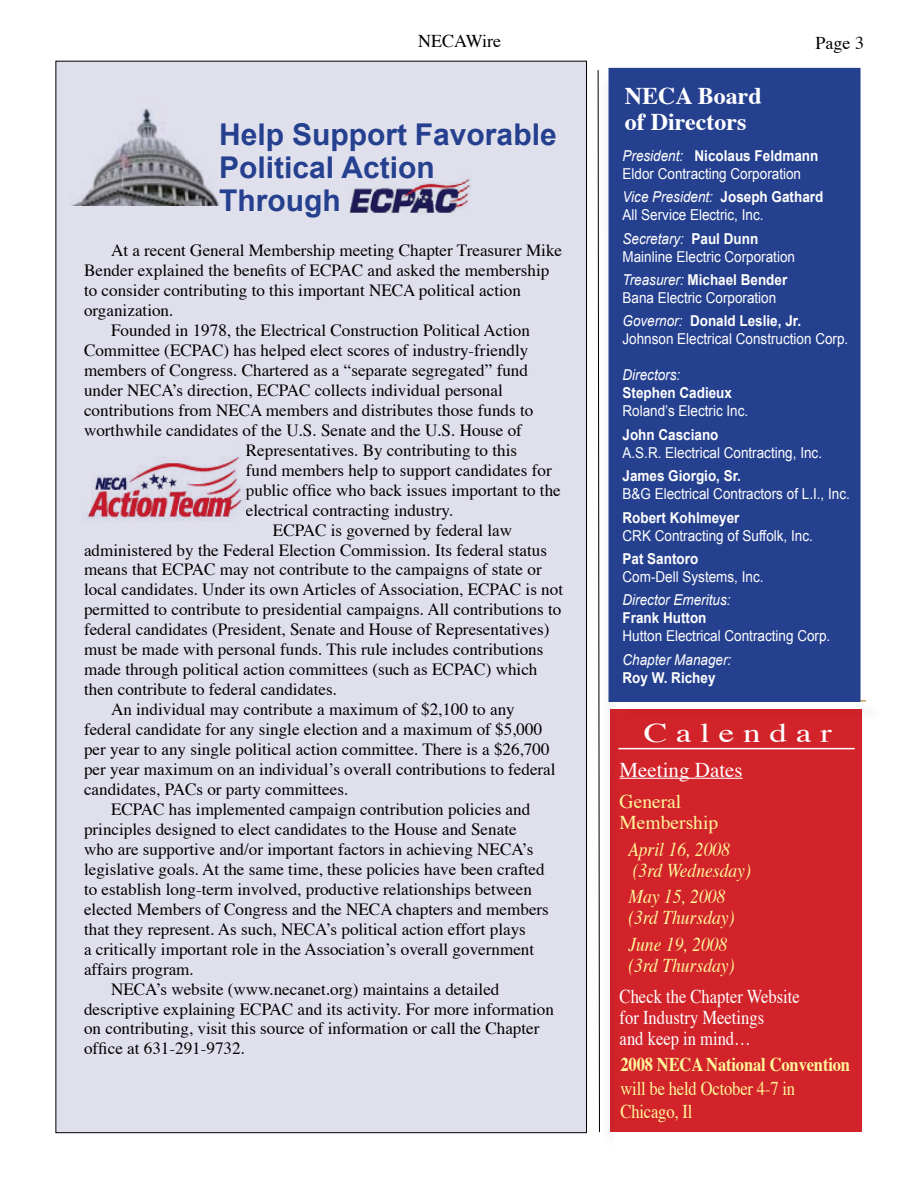
<style>
.page{position:relative;width:918px;height:1188px;background:#fff}
.page>*{position:absolute;margin:0;border:0;box-sizing:border-box;transform-origin:0 0}
.t1{font:700 30px/33px "Arial";color:#25408f}
.t2{font:27px "Times";color:#fff;scale:1.3 1}
.t3{font:700 24px/25.8px "Times";color:#fff}
.t4{font:21px "Times";color:#fff}
.t5{font:italic 19.5px/21px "Times";color:#fff799;scale:.9 1}
.t6{font:19.5px/21px "Times";color:#fff;scale:.85 1}
.t7{font:19.5px/23.4px "Times";letter-spacing:-.01em;color:#fff799;scale:.85 1}
.t8{font:700 19.5px "Times";letter-spacing:-.01em;color:#fff799;scale:.85 1}
.t9{font:19.5px/21px "Times";letter-spacing:-.01em;color:#fff799}
.t10{font:18px "Times";color:#000}
.t11{font:17.1px "Times";color:#000}
.t12{font:15px/18px "Arial";color:#fff;scale:.9 1}
.t13{font:700 15px "Arial";color:#fff;scale:.9 1}
.t14{font:italic 15px "Arial";color:#fff;scale:.9 1}
.s1{font-style:italic}
.s2{font-weight:700}
</style>
<div class="page">
<div style="left:56px;top:61px;width:530px;height:1072px;background:#e0e0ed"></div>
<img style="left:349px;top:178px;width:122px;height:37px">
<div style="left:610px;top:709px;width:251px;height:423px;background:#d2232a"></div>
<div style="left:617px;top:703px;width:275px;height:24px;background:#000;opacity:.75"></div>
<hr style="left:615px;top:701px;width:251px;height:1px;background:#a46e08">
<hr style="left:618px;top:748px;width:237px;height:1px;background:#fff">
<div style="left:600px;top:72px;width:24px;height:1085px;background:#000;opacity:.75"></div>
<svg style="left:598px;top:70px;width:2px;height:1063px"></svg>
<hr style="left:620px;top:778px;width:123px;height:1px;background:#fff">
<img style="left:82px;top:456px;width:164px;height:65px">
<img style="left:71px;top:109px;width:148px;height:97px">
<div style="left:609px;top:68px;width:252px;height:634px;background:#25408f;border:2px solid #25408f"></div>
<p class="t10" style="left:418px;top:24px;width:84px">NECAWire</p>
<h1 class="t1" style="left:219px;top:118px;width:339px">Help Support Favorable<br>Political Action<br>Through</h1>
<p class="t11" style="left:111px;top:234px;width:453px">At a recent General Membership meeting Chapter Treasurer Mike</p>
<p class="t11" style="left:84px;top:254px;width:467px">Bender explained the benefits of ECPAC and asked the membership</p>
<p class="t11" style="left:84px;top:274px;width:439px">to consider contributing to this important NECA political action</p>
<p class="t11" style="left:84px;top:294px;width:91px">organization.</p>
<p class="t11" style="left:111px;top:314px;width:420px">Founded in 1978, the Electrical Construction Political Action</p>
<p class="t11" style="left:84px;top:334px;width:446px">Committee (ECPAC) has helped elect scores of industry-friendly</p>
<p class="t11" style="left:84px;top:354px;width:445px">members of Congress. Chartered as a “separate segregated” fund</p>
<p class="t11" style="left:84px;top:374px;width:420px">under NECA’s direction, ECPAC collects individual personal</p>
<p class="t11" style="left:84px;top:394px;width:451px">contributions from NECA members and distributes those funds to</p>
<p class="t11" style="left:84px;top:414px;width:439px">worthwhile candidates of the U.S. Senate and the U.S. House of</p>
<p class="t11" style="left:246px;top:434px;width:273px">Representatives. By contributing to this</p>
<p class="t11" style="left:246px;top:454px;width:307px">fund members help to support candidates for</p>
<p class="t11" style="left:246px;top:474px;width:316px">public office who back issues important to the</p>
<p class="t11" style="left:246px;top:494px;width:209px">electrical contracting industry.</p>
<p class="t11" style="left:273px;top:514px;width:241px">ECPAC is governed by federal law</p>
<p class="t11" style="left:84px;top:534px;width:465px">administered by the Federal Election Commission. Its federal status</p>
<p class="t11" style="left:84px;top:554px;width:459px">means that ECPAC may not contribute to the campaigns of state or</p>
<p class="t11" style="left:84px;top:574px;width:481px">local candidates. Under its own Articles of Association, ECPAC is not</p>
<p class="t11" style="left:84px;top:594px;width:479px">permitted to contribute to presidential campaigns. All contributions to</p>
<p class="t11" style="left:84px;top:614px;width:467px">federal candidates (President, Senate and House of Representatives)</p>
<p class="t11" style="left:84px;top:634px;width:461px">must be made with personal funds. This rule includes contributions</p>
<p class="t11" style="left:84px;top:654px;width:455px">made through political action committees (such as ECPAC) which</p>
<p class="t11" style="left:84px;top:673px;width:255px">then contribute to federal candidates.</p>
<p class="t11" style="left:111px;top:693px;width:405px">An individual may contribute a maximum of $2,100 to any</p>
<p class="t11" style="left:84px;top:713px;width:460px">federal candidate for any single election and a maximum of $5,000</p>
<p class="t11" style="left:84px;top:733px;width:467px">per year to any single political action committee. There is a $26,700</p>
<p class="t11" style="left:84px;top:753px;width:473px">per year maximum on an individual’s overall contributions to federal</p>
<p class="t11" style="left:84px;top:773px;width:266px">candidates, PACs or party committees.</p>
<p class="t11" style="left:111px;top:793px;width:421px">ECPAC has implemented campaign contribution policies and</p>
<p class="t11" style="left:84px;top:813px;width:434px">principles designed to elect candidates to the House and Senate</p>
<p class="t11" style="left:84px;top:833px;width:451px">who are supportive and/or important factors in achieving NECA’s</p>
<p class="t11" style="left:84px;top:853px;width:462px">legislative goals. At the same time, these policies have been crafted</p>
<p class="t11" style="left:84px;top:873px;width:449px">to establish long-term involved, productive relationships between</p>
<p class="t11" style="left:84px;top:893px;width:466px">elected Members of Congress and the NECA chapters and members</p>
<p class="t11" style="left:84px;top:913px;width:443px">that they represent. As such, NECA’s political action effort plays</p>
<p class="t11" style="left:84px;top:933px;width:452px">a critically important role in the Association’s overall government</p>
<p class="t11" style="left:84px;top:953px;width:111px">affairs program.</p>
<p class="t11" style="left:111px;top:973px;width:390px">NECA’s website (www.necanet.org) maintains a detailed</p>
<p class="t11" style="left:84px;top:993px;width:471px">descriptive explaining ECPAC and its activity. For more information</p>
<p class="t11" style="left:84px;top:1013px;width:457px">on contributing, visit this source of information or call the Chapter</p>
<p class="t11" style="left:84px;top:1033px;width:162px">office at 631-291-9732.</p>
<h3 class="t3" style="left:625px;top:81px;width:138px">NECA Board of Directors</h3>
<p class="t10" style="left:816px;top:26px;width:50px">Page 3</p>
<p class="t12" style="left:623px;top:146px;width:219px"><span class="s1">President:</span> <span class="s2">Nicolaus Feldmann<br></span>Eldor Contracting Corporation</p>
<p class="t12" style="left:623px;top:188px;width:225px"><span class="s1">Vice President:</span> <span class="s2">Joseph Gathard<br></span>All Service Electric, Inc.</p>
<p class="t12" style="left:623px;top:229px;width:193px"><span class="s1">Secretary:</span> <span class="s2">Paul Dunn<br></span>Mainline Electric Corporation</p>
<p class="t12" style="left:623px;top:271px;width:185px"><span class="s1">Treasurer:</span> <span class="s2">Michael Bender<br></span>Bana Electric Corporation</p>
<p class="t12" style="left:623px;top:312px;width:252px"><span class="s1">Governor:</span> <span class="s2">Donald Leslie, Jr.<br></span>Johnson Electrical Construction Corp.</p>
<p class="t14" style="left:623px;top:367px;width:66px">Directors:</p>
<p class="t13" style="left:623px;top:385px;width:123px">Stephen Cadieux</p>
<p class="t12" style="left:623px;top:402px;width:141px">Roland’s Electric Inc.</p>
<p class="t13" style="left:623px;top:426px;width:108px">John Casciano</p>
<p class="t12" style="left:623px;top:443px;width:223px">A.S.R. Electrical Contracting, Inc.</p>
<p class="t13" style="left:623px;top:467px;width:133px">James Giorgio, Sr.</p>
<p class="t12" style="left:623px;top:485px;width:254px">B&amp;G Electrical Contractors of L.I., Inc.</p>
<p class="t13" style="left:623px;top:509px;width:132px">Robert Kohlmeyer</p>
<p class="t12" style="left:623px;top:526px;width:213px">CRK Contracting of Suffolk, Inc.</p>
<p class="t13" style="left:623px;top:550px;width:86px">Pat Santoro</p>
<p class="t12" style="left:623px;top:568px;width:158px">Com-Dell Systems, Inc.</p>
<p class="t14" style="left:623px;top:592px;width:122px">Director Emeritus:</p>
<p class="t13" style="left:623px;top:610px;width:95px">Frank Hutton</p>
<p class="t12" style="left:623px;top:627px;width:232px">Hutton Electrical Contracting Corp.</p>
<p class="t14" style="left:623px;top:651px;width:122px">Chapter Manager:</p>
<p class="t13" style="left:623px;top:669px;width:105px">Roy W. Richey</p>
<h2 class="t2" style="left:644px;top:708px;width:146px">C a l e n d a r</h2>
<p class="t4" style="left:620px;top:750px;width:125px">Meeting Dates</p>
<p class="t9" style="left:620px;top:790px;width:100px">General<br>Membership</p>
<p class="t5" style="left:628px;top:837px;width:138px">April 16, 2008 (3rd Wednesday)</p>
<p class="t5" style="left:628px;top:885px;width:119px">May 15, 2008 (3rd Thursday)</p>
<p class="t5" style="left:628px;top:932px;width:119px">June 19, 2008 (3rd Thursday)</p>
<p class="t6" style="left:620px;top:985px;width:214px">Check the Chapter Website for Industry Meetings<br>and keep in mind…</p>
<p class="t8" style="left:620px;top:1046px;width:272px">2008 NECA National Convention</p>
<p class="t7" style="left:620px;top:1075px;width:207px">will be held October 4-7 in<br>Chicago, Il</p>
</div>
